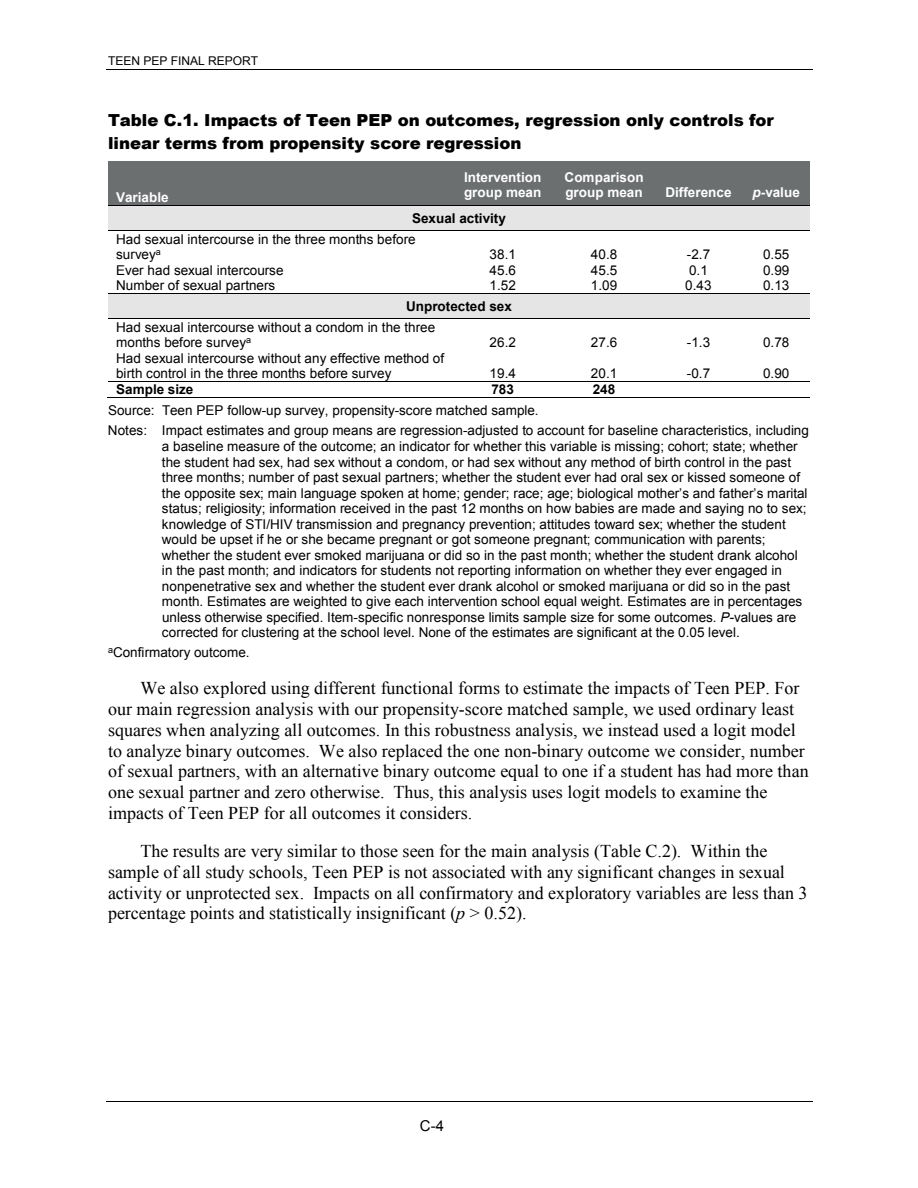
<style>
.page{position:relative;width:918px;height:1188px;background:#fff}
.page>*{position:absolute;margin:0;border:0;box-sizing:border-box;transform-origin:0 0}
.t1{font:18px/20.7px "Times New Roman";color:#000}
.t2{font:900 16.5px/23.2px "Arial";letter-spacing:-.005em;color:#000}
.t3{font:15px "Arial";color:#000}
.t4{font:13.5px/15.5px "Arial";letter-spacing:.005em;color:#000}
.t5{font:700 13.5px/15.5px "Arial";color:#fff}
.t6{font:700 13.5px "Arial";letter-spacing:.005em;color:#000}
.t7{font:12px "Arial";letter-spacing:.005em;color:#000}
.s1{font-style:italic}
</style>
<div class="page">
<hr style="left:106px;top:69px;width:706px;height:1px;background:#000">
<div style="left:108px;top:161px;width:344px;height:44px;background:#6c6f70"></div>
<div style="left:452px;top:161px;width:102px;height:44px;background:#6c6f70"></div>
<div style="left:554px;top:161px;width:101px;height:44px;background:#6c6f70"></div>
<div style="left:655px;top:161px;width:87px;height:44px;background:#6c6f70"></div>
<div style="left:742px;top:161px;width:68px;height:44px;background:#6c6f70"></div>
<div style="left:108px;top:206px;width:702px;height:24px;background:#e5e5e5"></div>
<hr style="left:108px;top:205px;width:344px;height:1px;background:#000">
<hr style="left:453px;top:205px;width:101px;height:1px;background:#000">
<hr style="left:554px;top:205px;width:101px;height:1px;background:#000">
<hr style="left:656px;top:205px;width:86px;height:1px;background:#000">
<hr style="left:743px;top:205px;width:67px;height:1px;background:#000">
<hr style="left:108px;top:230px;width:344px;height:1px;background:#000">
<hr style="left:453px;top:230px;width:101px;height:1px;background:#000">
<hr style="left:554px;top:230px;width:101px;height:1px;background:#000">
<hr style="left:656px;top:230px;width:86px;height:1px;background:#000">
<hr style="left:743px;top:230px;width:67px;height:1px;background:#000">
<div style="left:108px;top:294px;width:702px;height:24px;background:#e5e5e5"></div>
<hr style="left:108px;top:293px;width:344px;height:1px;background:#000">
<hr style="left:453px;top:293px;width:101px;height:1px;background:#000">
<hr style="left:554px;top:293px;width:101px;height:1px;background:#000">
<hr style="left:656px;top:293px;width:86px;height:1px;background:#000">
<hr style="left:743px;top:293px;width:67px;height:1px;background:#000">
<hr style="left:108px;top:318px;width:344px;height:1px;background:#000">
<hr style="left:453px;top:318px;width:101px;height:1px;background:#000">
<hr style="left:554px;top:318px;width:101px;height:1px;background:#000">
<hr style="left:656px;top:318px;width:86px;height:1px;background:#000">
<hr style="left:743px;top:318px;width:67px;height:1px;background:#000">
<hr style="left:108px;top:381px;width:344px;height:1px;background:#000">
<hr style="left:453px;top:381px;width:101px;height:1px;background:#000">
<hr style="left:554px;top:381px;width:101px;height:1px;background:#000">
<hr style="left:656px;top:381px;width:86px;height:1px;background:#000">
<hr style="left:743px;top:381px;width:67px;height:1px;background:#000">
<hr style="left:107px;top:398px;width:345px;height:1px;background:#000">
<hr style="left:452px;top:398px;width:102px;height:1px;background:#000">
<hr style="left:553px;top:398px;width:102px;height:1px;background:#000">
<hr style="left:654px;top:398px;width:88px;height:1px;background:#000">
<hr style="left:742px;top:398px;width:68px;height:1px;background:#000">
<hr style="left:106px;top:1101px;width:706px;height:1px;background:#000">
<p class="t7" style="left:108px;top:53px;width:152px">TEEN PEP FINAL REPORT</p>
<p class="t2" style="left:108px;top:108px;width:667px">Table C.1. Impacts of Teen PEP on outcomes, regression only controls for linear terms from propensity score regression</p>
<p class="t5" style="left:116px;top:190px;width:54px">Variable</p>
<p class="t5" style="left:464px;top:170px;width:79px">Intervention group mean</p>
<p class="t5" style="left:565px;top:170px;width:80px">Comparison group mean</p>
<p class="t5" style="left:665px;top:185px;width:68px">Difference</p>
<p class="t5" style="left:753px;top:185px;width:49px"><span class="s1">p</span>-value</p>
<p class="t6" style="left:412px;top:209px;width:96px">Sexual activity</p>
<p class="t4" style="left:116px;top:231px;width:301px">Had sexual intercourse in the three months before survey<sup>a</sup></p>
<p class="t4" style="left:490px;top:247px;width:28px">38.1</p>
<p class="t4" style="left:591px;top:247px;width:28px">40.8</p>
<p class="t4" style="left:687px;top:247px;width:25px">-2.7</p>
<p class="t4" style="left:763px;top:247px;width:28px">0.55</p>
<p class="t4" style="left:116px;top:262px;width:169px">Ever had sexual intercourse</p>
<p class="t4" style="left:490px;top:262px;width:28px">45.6</p>
<p class="t4" style="left:591px;top:262px;width:28px">45.5</p>
<p class="t4" style="left:689px;top:262px;width:20px">0.1</p>
<p class="t4" style="left:763px;top:262px;width:28px">0.99</p>
<p class="t4" style="left:116px;top:278px;width:161px">Number of sexual partners</p>
<p class="t4" style="left:490px;top:278px;width:28px">1.52</p>
<p class="t4" style="left:591px;top:278px;width:28px">1.09</p>
<p class="t4" style="left:685px;top:278px;width:28px">0.43</p>
<p class="t4" style="left:763px;top:278px;width:28px">0.13</p>
<p class="t6" style="left:406px;top:297px;width:107px">Unprotected sex</p>
<p class="t4" style="left:116px;top:319px;width:321px">Had sexual intercourse without a condom in the three months before survey<sup>a</sup></p>
<p class="t4" style="left:490px;top:335px;width:28px">26.2</p>
<p class="t4" style="left:591px;top:335px;width:28px">27.6</p>
<p class="t4" style="left:687px;top:335px;width:25px">-1.3</p>
<p class="t4" style="left:763px;top:335px;width:28px">0.78</p>
<p class="t4" style="left:116px;top:351px;width:330px">Had sexual intercourse without any effective method of birth control in the three months before survey</p>
<p class="t4" style="left:490px;top:366px;width:28px">19.4</p>
<p class="t4" style="left:591px;top:366px;width:28px">20.1</p>
<p class="t4" style="left:687px;top:366px;width:25px">-0.7</p>
<p class="t4" style="left:763px;top:366px;width:28px">0.90</p>
<p class="t6" style="left:116px;top:381px;width:79px">Sample size</p>
<p class="t6" style="left:491px;top:381px;width:24px">783</p>
<p class="t6" style="left:593px;top:381px;width:24px">248</p>
<p class="t4" style="left:108px;top:403px;width:432px">Source: Teen PEP follow-up survey, propensity-score matched sample.</p>
<p class="t4" style="left:162px;top:423px;width:649px;text-indent:-54px">Notes: Impact estimates and group means are regression-adjusted to account for baseline characteristics, including a baseline measure of the outcome; an indicator for whether this variable is missing; cohort; state; whether the student had sex, had sex without a condom, or had sex without any method of birth control in the past three months; number of past sexual partners; whether the student ever had oral sex or kissed someone of the opposite sex; main language spoken at home; gender; race; age; biological mother’s and father’s marital status; religiosity; information received in the past 12 months on how babies are made and saying no to sex; knowledge of STI/HIV transmission and pregnancy prevention; attitudes toward sex; whether the student would be upset if he or she became pregnant or got someone pregnant; communication with parents; whether the student ever smoked marijuana or did so in the past month; whether the student drank alcohol in the past month; and indicators for students not reporting information on whether they ever engaged in nonpenetrative sex and whether the student ever drank alcohol or smoked marijuana or did so in the past month. Estimates are weighted to give each intervention school equal weight. Estimates are in percentages unless otherwise specified. Item-specific nonresponse limits sample size for some outcomes. <span class="s1">P-</span>values are corrected for clustering at the school level. None of the estimates are significant at the 0.05 level.</p>
<p class="t4" style="left:108px;top:645px;width:143px"><sup>a</sup>Confirmatory outcome.</p>
<p class="t1" style="left:108px;top:678px;width:702px;text-indent:32px">We also explored using different functional forms to estimate the impacts of Teen PEP. For our main regression analysis with our propensity-score matched sample, we used ordinary least squares when analyzing all outcomes. In this robustness analysis, we instead used a logit model to analyze binary outcomes. We also replaced the one non-binary outcome we consider, number of sexual partners, with an alternative binary outcome equal to one if a student has had more than one sexual partner and zero otherwise. Thus, this analysis uses logit models to examine the impacts of Teen PEP for all outcomes it considers.</p>
<p class="t1" style="left:108px;top:841px;width:701px;text-indent:32px">The results are very similar to those seen for the main analysis (Table C.2). Within the sample of all study schools, Teen PEP is not associated with any significant changes in sexual activity or unprotected sex. Impacts on all confirmatory and exploratory variables are less than 3 percentage points and statistically insignificant (<span class="s1">p</span> &gt; 0.52).</p>
<p class="t3" style="left:420px;top:1115px;width:26px">C-4</p>
</div>
